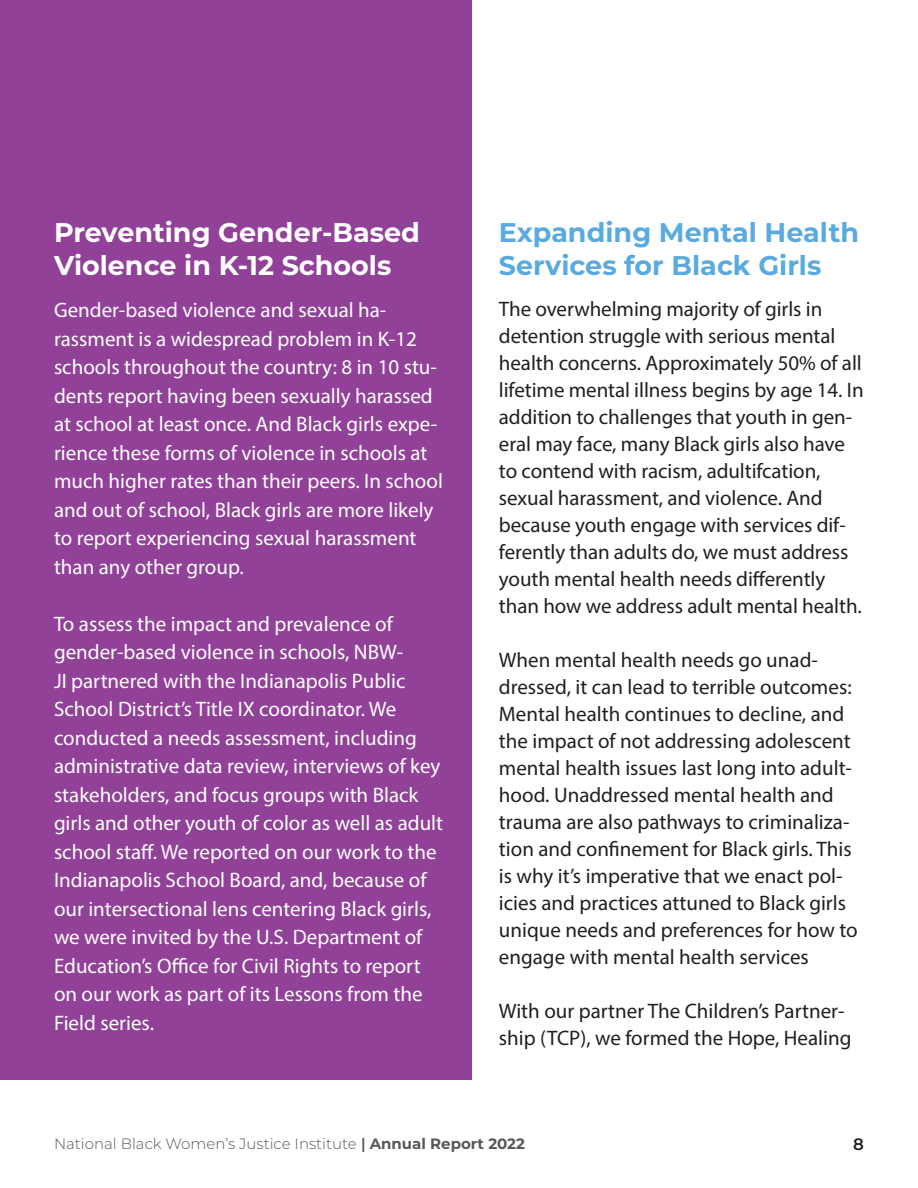
<style>
.page{position:relative;width:918px;height:1188px;background:#fff}
.page>*{position:absolute;margin:0;border:0;box-sizing:border-box;transform-origin:0 0}
.Header_2{font:700 27px/33px "Montserrat";color:#fff}
.Header_2-2{font:700 27px/33px "Montserrat";color:#59aade}
.t1{font:21px/27px "Myriad Pro";letter-spacing:-.005em;color:#231f20}
.t2{font:21px/28.5px "Myriad Pro";color:#fff}
.t3{font:600 16.5px "Montserrat";color:#231f20}
.t4{font:300 15px "Montserrat";color:#57585a}
.s1{font-weight:600}
.s2{font-weight:700}
</style>
<div class="page">
<div style="left:0;top:0;width:472px;height:1079px;background:#914198"></div>
<p class="Header_2" style="left:54px;top:215px;width:367px">Preventing Gender-Based<br>Violence in K-12 Schools</p>
<p class="t2" style="left:54px;top:296px;width:390px">Gender-based violence and sexual ha&shy;rassment is a widespread problem in K-12 schools throughout the country: 8 in 10 stu&shy;dents report having been sexually harassed at school at least once. And Black girls expe&shy;rience these forms of violence in schools at much higher rates than their peers. In school and out of school, Black girls are more likely to report experiencing sexual harassment than any other group.</p>
<p class="t2" style="left:54px;top:609px;width:391px">To assess the impact and prevalence of gender-based violence in schools, NBW-<br>JI partnered with the Indianapolis Public School District’s Title IX coordinator. We conducted a needs assessment, including administrative data review, interviews of key stakeholders, and focus groups with Black girls and other youth of color as well as adult school staff. We reported on our work to the Indianapolis School Board, and, because of our intersectional lens centering Black girls, we were invited by the U.S. Department of Education’s Office for Civil Rights to report on our work as part of its Lessons from the Field series.</p>
<p class="Header_2-2" style="left:499px;top:215px;width:362px">Expanding Mental Health<br>Services for Black Girls</p>
<p class="t1" style="left:499px;top:295px;width:366px">The overwhelming majority of girls in detention struggle with serious mental health concerns. Approximately 50% of all lifetime mental illness begins by age 14. In addition to challenges that youth in gen&shy;eral may face, many Black girls also have to contend with racism, adultifcation, sexual harassment, and violence. And because youth engage with services dif&shy;ferently than adults do, we must address youth mental health needs differently than how we address adult mental health.</p>
<p class="t1" style="left:499px;top:646px;width:360px">When mental health needs go unad&shy;dressed, it can lead to terrible outcomes:<br>Mental health continues to decline, and the impact of not addressing adolescent mental health issues last long into adult&shy;hood. Unaddressed mental health and trauma are also pathways to criminaliza&shy;tion and confinement for Black girls. This is why it’s imperative that we enact pol&shy;icies and practices attuned to Black girls unique needs and preferences for how to engage with mental health services</p>
<p class="t1" style="left:499px;top:997px;width:354px">With our partner The Children’s Partner&shy;ship (TCP), we formed the Hope, Healing</p>
<p class="t4" style="left:54px;top:1133px;width:472px">National Black Women’s Justice Institute <span class="s1">|</span> <span class="s2">Annual Report 2022</span></p>
<p class="t3" style="left:853px;top:1132px;width:12px">8</p>
</div>
